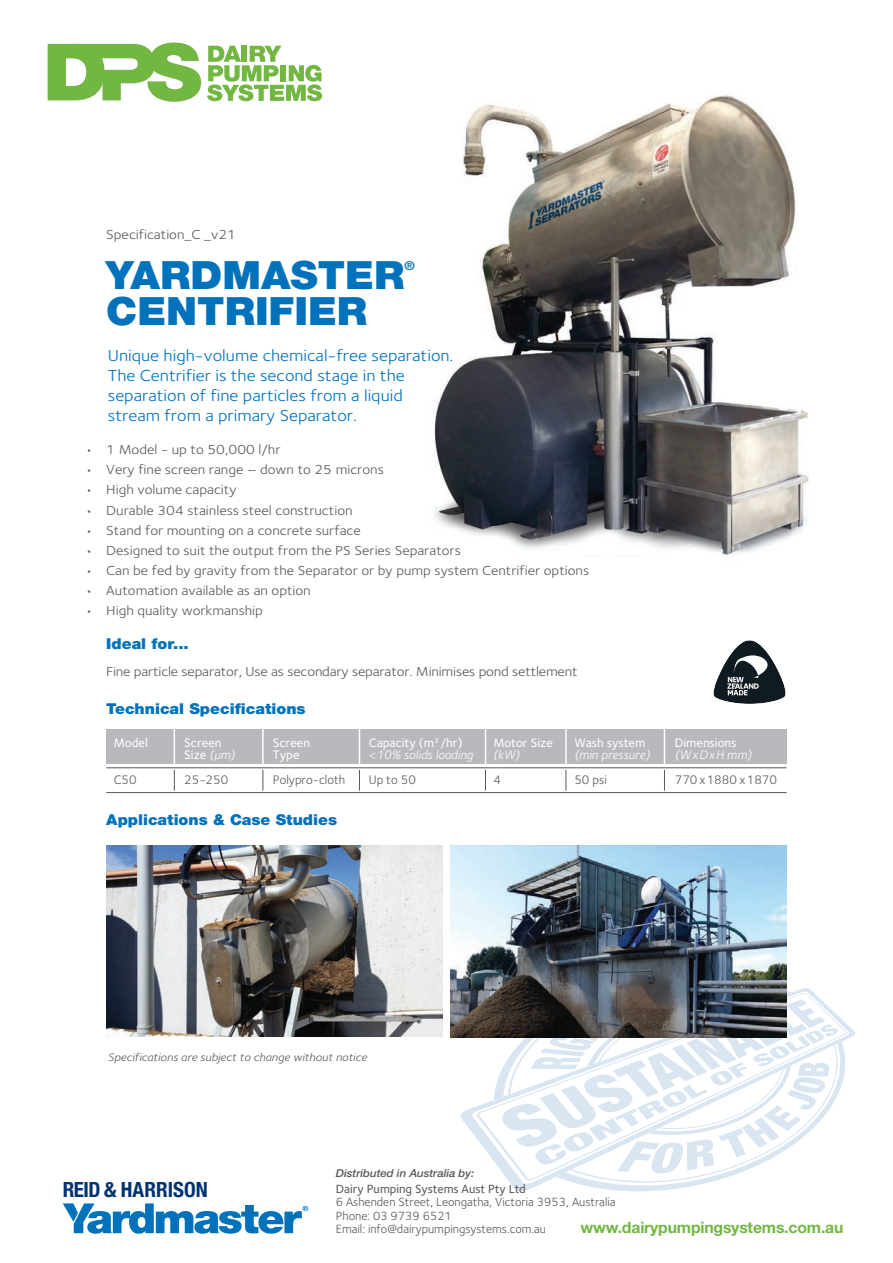
<style>
.page{position:relative;width:893px;height:1263px;background:#fff}
.page>*{position:absolute;margin:0;border:0;box-sizing:border-box;transform-origin:0 0}
.t1{font:900 39px "Helvetica Neue";color:#0072bc;scale:1.05 1}
.t2{font:700 condensed 21px "Helvetica Neue";color:#013371}
.t3{font:16.5px/19.8px "Foundry Sterling";color:#0072bc;scale:1.1 1}
.t4{font:700 15.75px "Helvetica Neue";letter-spacing:-.01em;color:#73b743}
.t5{font:900 15px "Helvetica Neue";color:#0072bc;scale:1.05 1}
.t6{font:13.5px "Foundry Sterling";color:#57585a;scale:1.1 1}
.t7{font:500 12.75px "Foundry Sterling";color:#fff}
.t8{font:12.75px "Foundry Sterling";color:#57585a}
.t9{font:italic 12.75px "Foundry Sterling";color:#fff}
.t10{font:12.3px/13.5px "Foundry Sterling";color:#57585a}
.t11{font:500 12.3px "Foundry Sterling";color:#57585a}
.t12{font:700 12.3px "Helvetica Neue";color:#0072bc;scale:1.05 1}
.t13{font:italic 11.25px "Foundry Sterling";color:#57585a;scale:1.1 1}
.t14{font:italic 500 10.95px "Helvetica Neue";letter-spacing:-.005em;color:#57585a;scale:1.05 1}
.s1{font-weight:400;font-style:italic}
</style>
<div class="page">
<svg style="left:63px;top:1203px;width:245px;height:31px"></svg>
<svg style="left:459px;top:1025px;width:396px;height:112px"></svg>
<svg style="left:476px;top:1023px;width:371px;height:138px"></svg>
<svg style="left:494px;top:988px;width:351px;height:204px"></svg>
<img style="left:434px;top:93px;width:375px;height:465px">
<svg style="left:713px;top:640px;width:73px;height:64px"></svg>
<img style="left:106px;top:845px;width:337px;height:191px">
<img style="left:450px;top:845px;width:337px;height:192px">
<div style="left:106px;top:729px;width:681px;height:35px;background:#b8b9bc"></div>
<hr style="left:106px;top:767px;width:681px;height:1px;background:#57585a">
<hr style="left:106px;top:792px;width:681px;height:1px;background:#57585a">
<hr style="left:174px;top:728px;width:1px;height:37px;background:#fff">
<svg style="left:174px;top:770px;width:1px;height:20px"></svg>
<hr style="left:262px;top:728px;width:2px;height:37px;background:#fff">
<svg style="left:262px;top:770px;width:1px;height:20px"></svg>
<hr style="left:359px;top:728px;width:1px;height:37px;background:#fff">
<svg style="left:359px;top:770px;width:1px;height:20px"></svg>
<hr style="left:565px;top:728px;width:2px;height:37px;background:#fff">
<svg style="left:566px;top:770px;width:1px;height:20px"></svg>
<hr style="left:664px;top:728px;width:1px;height:37px;background:#fff">
<svg style="left:664px;top:770px;width:1px;height:20px"></svg>
<hr style="left:485px;top:728px;width:1px;height:37px;background:#fff">
<svg style="left:485px;top:770px;width:1px;height:20px"></svg>
<svg style="left:207px;top:46px;width:115px;height:55px"></svg>
<svg style="left:48px;top:43px;width:153px;height:59px"></svg>
<p class="t6" style="left:106px;top:227px;width:119px">Specification_C _v21</p>
<h1 class="t1" style="left:106px;top:252px;width:285px">YARDMASTER</h1>
<p class="t12" style="left:404px;top:258px;width:11px">®</p>
<h1 class="t1" style="left:106px;top:288px;width:250px">CENTRIFIER</h1>
<p class="t3" style="left:108px;top:346px;width:316px">Unique high-volume chemical-free separation.<br>The Centrifier is the second stage in the separation of fine particles from a liquid stream from a primary Separator.</p>
<p class="t6" style="left:85px;top:442px;width:179px">• 1 Model - up to 50,000 l/hr</p>
<p class="t6" style="left:85px;top:462px;width:273px">• Very fine screen range – down to 25 microns</p>
<p class="t6" style="left:85px;top:482px;width:139px">• High volume capacity</p>
<p class="t6" style="left:85px;top:502px;width:245px">• Durable 304 stainless steel construction</p>
<p class="t6" style="left:85px;top:522px;width:252px">• Stand for mounting on a concrete surface</p>
<p class="t6" style="left:85px;top:542px;width:343px">• Designed to suit the output from the PS Series Separators</p>
<p class="t6" style="left:85px;top:563px;width:460px">• Can be fed by gravity from the Separator or by pump system Centrifier options</p>
<p class="t6" style="left:85px;top:583px;width:207px">• Automation available as an option</p>
<p class="t6" style="left:85px;top:603px;width:163px">• High quality workmanship</p>
<p class="t5" style="left:106px;top:635px;width:80px">Ideal for...</p>
<p class="t6" style="left:106px;top:663px;width:430px">Fine particle separator, Use as secondary separator. Minimises pond settlement</p>
<p class="t5" style="left:106px;top:700px;width:191px">Technical Specifications</p>
<p class="t7" style="left:114px;top:735px;width:36px">Model</p>
<p class="t7" style="left:184px;top:735px;width:39px">Screen</p>
<p class="t7" style="left:273px;top:735px;width:39px">Screen</p>
<p class="t7" style="left:369px;top:735px;width:95px">Capacity (m<sup>3</sup> /hr)</p>
<p class="t7" style="left:493px;top:735px;width:61px">Motor Size</p>
<p class="t7" style="left:574px;top:735px;width:72px">Wash system</p>
<p class="t7" style="left:675px;top:735px;width:63px">Dimensions</p>
<p class="t7" style="left:184px;top:747px;width:52px">Size <span class="s1">(µm)</span></p>
<p class="t7" style="left:273px;top:747px;width:28px">Type</p>
<p class="t9" style="left:369px;top:747px;width:106px">&lt;10% solids loading</p>
<p class="t9" style="left:493px;top:747px;width:28px">(kW)</p>
<p class="t9" style="left:574px;top:747px;width:77px">(min pressure)</p>
<p class="t9" style="left:675px;top:747px;width:78px">(WxDxH mm)</p>
<p class="t8" style="left:114px;top:772px;width:24px">C50</p>
<p class="t8" style="left:184px;top:772px;width:46px">25-250</p>
<p class="t8" style="left:273px;top:772px;width:74px">Polypro-cloth</p>
<p class="t8" style="left:369px;top:772px;width:49px">Up to 50</p>
<p class="t8" style="left:493px;top:772px;width:9px">4</p>
<p class="t8" style="left:574px;top:772px;width:34px">50 psi</p>
<p class="t8" style="left:675px;top:772px;width:104px">770 x1880 x1870</p>
<p class="t5" style="left:106px;top:811px;width:221px">Applications &amp; Case Studies</p>
<p class="t13" style="left:108px;top:1050px;width:237px">Specifications are subject to change without notice</p>
<h2 class="t2" style="left:63px;top:1177px;width:147px">REID &amp; HARRISON</h2>
<p class="t14" style="left:336px;top:1166px;width:133px">Distributed in Australia by:</p>
<p class="t11" style="left:336px;top:1181px;width:191px">Dairy Pumping Systems Aust Pty Ltd</p>
<p class="t10" style="left:336px;top:1195px;width:281px">6 Ashenden Street, Leongatha, Victoria 3953, Australia<br>Phone: 03 9739 6521<br>Email: info@dairypumpingsystems.com.au</p>
<p class="t4" style="left:581px;top:1217px;width:264px">www.dairypumpingsystems.com.au</p>
</div>
